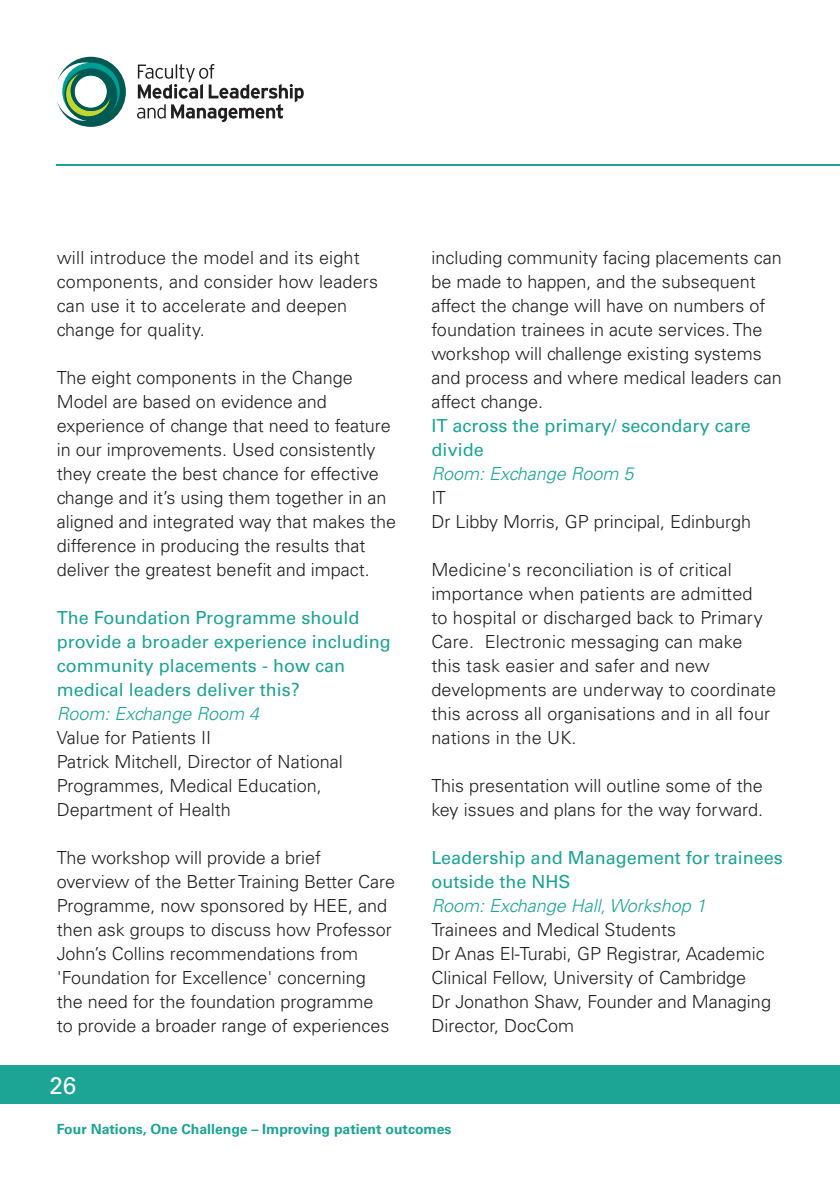
<style>
.page{position:relative;width:840px;height:1191px;background:#fff}
.page>*{position:absolute;margin:0;border:0;box-sizing:border-box;transform-origin:0 0}
.t1{font:24px "Univers LT Std";color:#fff}
.t2{font:300 18px/24px "Univers LT Std";color:#231f20}
.t3{font:18px/24px "Univers LT Std";color:#1ca494}
.t4{font:italic 300 18px "Univers LT Std";color:#1ca494}
.t5{font:700 14px "Univers LT Std";color:#1ca494}
</style>
<div class="page">
<svg style="left:137px;top:64px;width:166px;height:58px"></svg>
<svg style="left:57px;top:57px;width:69px;height:70px"></svg>
<hr style="left:57px;top:164px;width:782px;height:1px;background:#1ca494">
<div style="left:0;top:1065px;width:839px;height:39px;background:#1ca494"></div>
<hr style="left:839px;top:1065px;width:1px;height:39px;background:#1ca494">
<p class="t2" style="left:57px;top:246px;width:323px">will introduce the model and its eight components, and consider how leaders can use it to accelerate and deepen change for quality.</p>
<p class="t2" style="left:57px;top:366px;width:341px">The eight components in the Change Model are based on evidence and experience of change that need to feature in our improvements. Used consistently they create the best chance for effective change and it’s using them together in an aligned and integrated way that makes the difference in producing the results that deliver the greatest benefit and impact.</p>
<p class="t3" style="left:57px;top:606px;width:335px">The Foundation Programme should provide a broader experience including community placements - how can medical leaders deliver this?</p>
<p class="t4" style="left:57px;top:703px;width:204px">Room: Exchange Room 4</p>
<p class="t2" style="left:57px;top:726px;width:287px">Value for Patients II<br>Patrick Mitchell, Director of National<br>Programmes, Medical Education,<br>Department of Health</p>
<p class="t2" style="left:57px;top:846px;width:339px">The workshop will provide a brief overview of the Better Training Better Care Programme, now sponsored by HEE, and then ask groups to discuss how Professor John’s Collins recommendations from 'Foundation for Excellence' concerning the need for the foundation programme<br>to provide a broader range of experiences</p>
<h1 class="t1" style="left:49px;top:1071px;width:28px">26</h1>
<p class="t2" style="left:431px;top:246px;width:352px">including community facing placements can be made to happen, and the subsequent affect the change will have on numbers of foundation trainees in acute services. The workshop will challenge existing systems and process and where medical leaders can affect change.</p>
<p class="t3" style="left:431px;top:414px;width:321px">IT across the primary/ secondary care divide</p>
<p class="t4" style="left:431px;top:463px;width:204px">Room: Exchange Room 5</p>
<p class="t2" style="left:431px;top:485px;width:321px">IT<br>Dr Libby Morris, GP principal, Edinburgh</p>
<p class="t2" style="left:431px;top:557px;width:346px">Medicine's reconciliation is of critical importance when patients are admitted<br>to hospital or discharged back to Primary Care. Electronic messaging can make this task easier and safer and new developments are underway to coordinate this across all organisations and in all four nations in the UK.</p>
<p class="t2" style="left:431px;top:773px;width:333px">This presentation will outline some of the key issues and plans for the way forward.</p>
<p class="t3" style="left:431px;top:846px;width:353px">Leadership and Management for trainees outside the NHS</p>
<p class="t4" style="left:431px;top:895px;width:276px">Room: Exchange Hall, Workshop 1</p>
<p class="t2" style="left:431px;top:917px;width:341px">Trainees and Medical Students<br>Dr Anas El-Turabi, GP Registrar, Academic Clinical Fellow, University of Cambridge<br>Dr Jonathon Shaw, Founder and Managing Director, DocCom</p>
<p class="t5" style="left:57px;top:1121px;width:396px">Four Nations, One Challenge – Improving patient outcomes</p>
</div>
